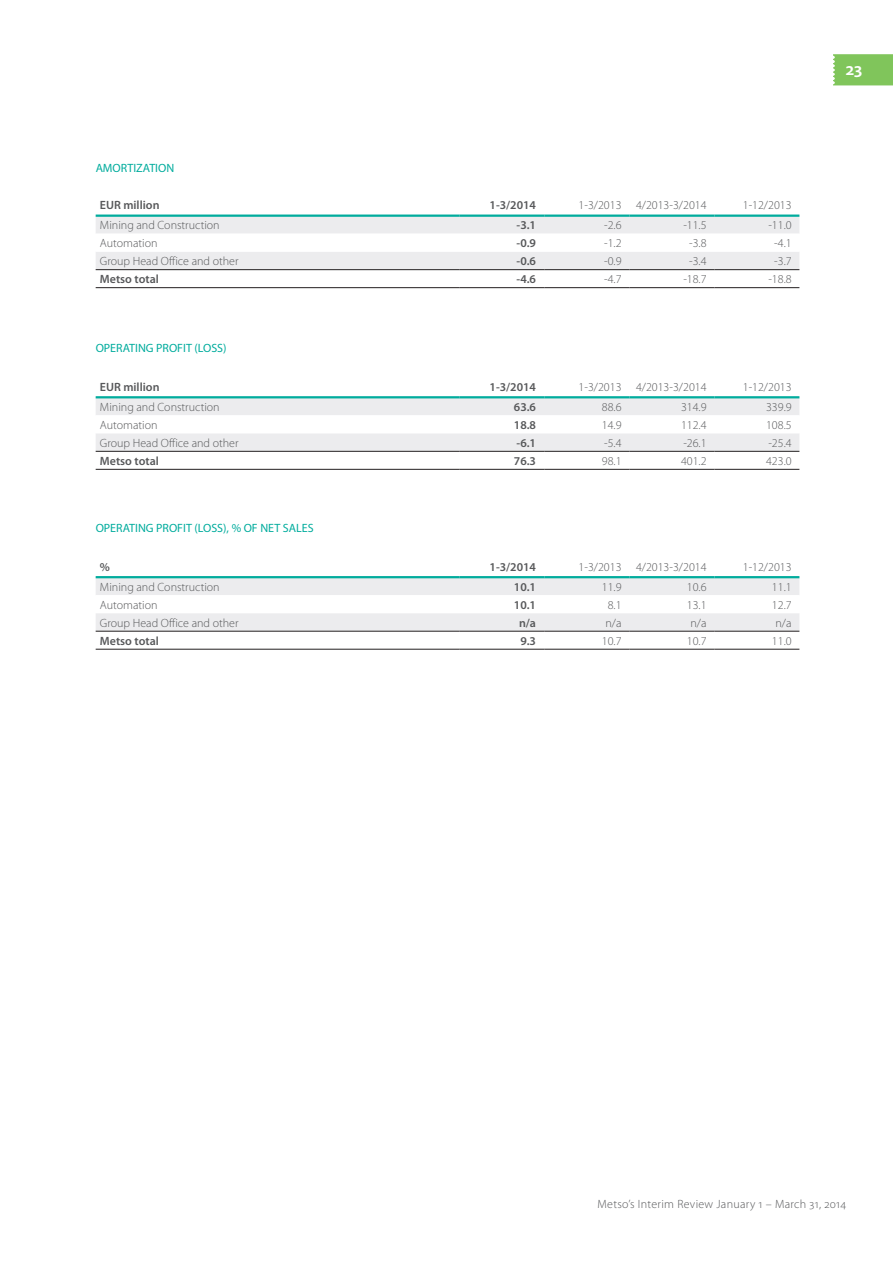
<style>
.page{position:relative;width:893px;height:1263px;background:#fff}
.page>*{position:absolute;margin:0;border:0;box-sizing:border-box;transform-origin:0 0}
.t1{font:600 18px "Myriad Pro";color:#fff}
.FS_table_right_2011{font:300 12px "Myriad Pro";letter-spacing:.005em;color:#57585a}
.FS_table_left_2011{font:300 12px "Myriad Pro";color:#57585a}
.FS_table_right_semib{font:600 12px "Myriad Pro";color:#57585a}
.Small_table_heading{font:12px "Myriad Pro";color:#00ac9d}
.FS_table_left_semibo{font:600 12px "Myriad Pro";color:#57585a}
.FS_table_left_2011-2{font:300 12px "Myriad Pro";letter-spacing:.025em;color:#57585a}
</style>
<div class="page">
<svg style="left:96px;top:398px;width:703px;height:71px"></svg>
<hr style="left:96px;top:396px;width:363px;height:2px;background:#00ac9d">
<hr style="left:459px;top:396px;width:85px;height:2px;background:#00ac9d">
<hr style="left:544px;top:396px;width:85px;height:2px;background:#00ac9d">
<hr style="left:629px;top:396px;width:85px;height:2px;background:#00ac9d">
<hr style="left:714px;top:396px;width:85px;height:2px;background:#00ac9d">
<hr style="left:96px;top:451px;width:363px;height:1px;background:#231f20">
<hr style="left:459px;top:451px;width:85px;height:1px;background:#231f20">
<hr style="left:544px;top:451px;width:85px;height:1px;background:#231f20">
<hr style="left:629px;top:451px;width:85px;height:1px;background:#231f20">
<hr style="left:714px;top:451px;width:85px;height:1px;background:#231f20">
<hr style="left:96px;top:469px;width:363px;height:1px;background:#231f20">
<hr style="left:459px;top:469px;width:85px;height:1px;background:#231f20">
<hr style="left:544px;top:469px;width:85px;height:1px;background:#231f20">
<hr style="left:629px;top:469px;width:85px;height:1px;background:#231f20">
<hr style="left:714px;top:469px;width:85px;height:1px;background:#231f20">
<svg style="left:96px;top:578px;width:703px;height:71px"></svg>
<hr style="left:96px;top:576px;width:363px;height:2px;background:#00ac9d">
<hr style="left:459px;top:576px;width:85px;height:2px;background:#00ac9d">
<hr style="left:544px;top:576px;width:85px;height:2px;background:#00ac9d">
<hr style="left:629px;top:576px;width:85px;height:2px;background:#00ac9d">
<hr style="left:714px;top:576px;width:85px;height:2px;background:#00ac9d">
<hr style="left:96px;top:631px;width:363px;height:1px;background:#231f20">
<hr style="left:459px;top:631px;width:85px;height:1px;background:#231f20">
<hr style="left:544px;top:631px;width:85px;height:1px;background:#231f20">
<hr style="left:629px;top:631px;width:85px;height:1px;background:#231f20">
<hr style="left:714px;top:631px;width:85px;height:1px;background:#231f20">
<hr style="left:96px;top:649px;width:363px;height:1px;background:#231f20">
<hr style="left:459px;top:649px;width:85px;height:1px;background:#231f20">
<hr style="left:544px;top:649px;width:85px;height:1px;background:#231f20">
<hr style="left:629px;top:649px;width:85px;height:1px;background:#231f20">
<hr style="left:714px;top:649px;width:85px;height:1px;background:#231f20">
<svg style="left:96px;top:217px;width:703px;height:54px"></svg>
<hr style="left:96px;top:215px;width:363px;height:2px;background:#00ac9d">
<hr style="left:459px;top:215px;width:85px;height:2px;background:#00ac9d">
<hr style="left:544px;top:215px;width:85px;height:2px;background:#00ac9d">
<hr style="left:629px;top:215px;width:85px;height:2px;background:#00ac9d">
<hr style="left:714px;top:215px;width:85px;height:2px;background:#00ac9d">
<hr style="left:96px;top:269px;width:363px;height:1px;background:#231f20">
<hr style="left:459px;top:269px;width:85px;height:1px;background:#231f20">
<hr style="left:544px;top:269px;width:85px;height:1px;background:#231f20">
<hr style="left:629px;top:269px;width:85px;height:1px;background:#231f20">
<hr style="left:714px;top:269px;width:85px;height:1px;background:#231f20">
<hr style="left:96px;top:287px;width:363px;height:1px;background:#231f20">
<hr style="left:459px;top:287px;width:85px;height:1px;background:#231f20">
<hr style="left:544px;top:287px;width:85px;height:1px;background:#231f20">
<hr style="left:629px;top:287px;width:85px;height:1px;background:#231f20">
<hr style="left:714px;top:287px;width:85px;height:1px;background:#231f20">
<div style="left:833px;top:54px;width:60px;height:31px;background:#80c55b"></div>
<p class="Small_table_heading" style="left:96px;top:162px;width:80px">AMORTIZATION</p>
<p class="FS_table_left_semibo" style="left:100px;top:199px;width:61px">EUR million</p>
<p class="FS_table_right_semib" style="left:490px;top:199px;width:48px">1-3/2014</p>
<p class="FS_table_right_2011" style="left:579px;top:199px;width:44px">1-3/2013</p>
<p class="FS_table_right_2011" style="left:636px;top:199px;width:72px">4/2013-3/2014</p>
<p class="FS_table_right_2011" style="left:743px;top:199px;width:50px">1-12/2013</p>
<p class="FS_table_left_2011" style="left:100px;top:219px;width:121px">Mining and Construction</p>
<p class="FS_table_right_semib" style="left:517px;top:219px;width:21px">-3.1</p>
<p class="FS_table_right_2011" style="left:604px;top:219px;width:19px">-2.6</p>
<p class="FS_table_right_2011" style="left:683px;top:219px;width:25px">-11.5</p>
<p class="FS_table_right_2011" style="left:768px;top:219px;width:25px">-11.0</p>
<p class="FS_table_left_2011" style="left:100px;top:237px;width:59px">Automation</p>
<p class="FS_table_right_semib" style="left:517px;top:237px;width:21px">-0.9</p>
<p class="FS_table_right_2011" style="left:604px;top:237px;width:19px">-1.2</p>
<p class="FS_table_right_2011" style="left:689px;top:237px;width:19px">-3.8</p>
<p class="FS_table_right_2011" style="left:774px;top:237px;width:19px">-4.1</p>
<p class="FS_table_left_2011" style="left:100px;top:255px;width:140px">Group Head Office and other</p>
<p class="FS_table_right_semib" style="left:517px;top:255px;width:21px">-0.6</p>
<p class="FS_table_right_2011" style="left:604px;top:255px;width:19px">-0.9</p>
<p class="FS_table_right_2011" style="left:689px;top:255px;width:19px">-3.4</p>
<p class="FS_table_right_2011" style="left:774px;top:255px;width:19px">-3.7</p>
<p class="FS_table_left_semibo" style="left:100px;top:272px;width:60px">Metso total</p>
<p class="FS_table_right_semib" style="left:517px;top:272px;width:21px">-4.6</p>
<p class="FS_table_right_2011" style="left:604px;top:273px;width:19px">-4.7</p>
<p class="FS_table_right_2011" style="left:683px;top:273px;width:25px">-18.7</p>
<p class="FS_table_right_2011" style="left:768px;top:273px;width:25px">-18.8</p>
<p class="Small_table_heading" style="left:96px;top:342px;width:132px">OPERATING PROFIT (LOSS)</p>
<p class="FS_table_left_semibo" style="left:100px;top:380px;width:61px">EUR million</p>
<p class="FS_table_right_semib" style="left:490px;top:380px;width:48px">1-3/2014</p>
<p class="FS_table_right_2011" style="left:579px;top:380px;width:44px">1-3/2013</p>
<p class="FS_table_right_2011" style="left:636px;top:380px;width:72px">4/2013-3/2014</p>
<p class="FS_table_right_2011" style="left:743px;top:380px;width:50px">1-12/2013</p>
<p class="FS_table_left_2011" style="left:100px;top:400px;width:121px">Mining and Construction</p>
<p class="FS_table_right_semib" style="left:514px;top:400px;width:24px">63.6</p>
<p class="FS_table_right_2011" style="left:602px;top:400px;width:21px">88.6</p>
<p class="FS_table_right_2011" style="left:681px;top:400px;width:27px">314.9</p>
<p class="FS_table_right_2011" style="left:766px;top:400px;width:27px">339.9</p>
<p class="FS_table_left_2011" style="left:100px;top:418px;width:59px">Automation</p>
<p class="FS_table_right_semib" style="left:514px;top:418px;width:24px">18.8</p>
<p class="FS_table_right_2011" style="left:602px;top:418px;width:21px">14.9</p>
<p class="FS_table_right_2011" style="left:681px;top:418px;width:27px">112.4</p>
<p class="FS_table_right_2011" style="left:766px;top:418px;width:27px">108.5</p>
<p class="FS_table_left_2011" style="left:100px;top:436px;width:140px">Group Head Office and other</p>
<p class="FS_table_right_semib" style="left:517px;top:436px;width:21px">-6.1</p>
<p class="FS_table_right_2011" style="left:604px;top:436px;width:19px">-5.4</p>
<p class="FS_table_right_2011" style="left:683px;top:436px;width:25px">-26.1</p>
<p class="FS_table_right_2011" style="left:768px;top:436px;width:25px">-25.4</p>
<p class="FS_table_left_semibo" style="left:100px;top:454px;width:60px">Metso total</p>
<p class="FS_table_right_semib" style="left:514px;top:454px;width:24px">76.3</p>
<p class="FS_table_right_2011" style="left:602px;top:454px;width:21px">98.1</p>
<p class="FS_table_right_2011" style="left:681px;top:454px;width:27px">401.2</p>
<p class="FS_table_right_2011" style="left:766px;top:454px;width:27px">423.0</p>
<p class="Small_table_heading" style="left:96px;top:522px;width:219px">OPERATING PROFIT (LOSS), % OF NET SALES</p>
<p class="FS_table_left_semibo" style="left:100px;top:560px;width:12px">%</p>
<p class="FS_table_right_semib" style="left:490px;top:560px;width:48px">1-3/2014</p>
<p class="FS_table_right_2011" style="left:579px;top:560px;width:44px">1-3/2013</p>
<p class="FS_table_right_2011" style="left:636px;top:560px;width:72px">4/2013-3/2014</p>
<p class="FS_table_right_2011" style="left:743px;top:560px;width:50px">1-12/2013</p>
<p class="FS_table_left_2011" style="left:100px;top:580px;width:121px">Mining and Construction</p>
<p class="FS_table_right_semib" style="left:514px;top:580px;width:24px">10.1</p>
<p class="FS_table_right_2011" style="left:602px;top:580px;width:21px">11.9</p>
<p class="FS_table_right_2011" style="left:687px;top:580px;width:21px">10.6</p>
<p class="FS_table_right_2011" style="left:772px;top:580px;width:21px">11.1</p>
<p class="FS_table_left_2011" style="left:100px;top:598px;width:59px">Automation</p>
<p class="FS_table_right_semib" style="left:514px;top:598px;width:24px">10.1</p>
<p class="FS_table_right_2011" style="left:608px;top:598px;width:15px">8.1</p>
<p class="FS_table_right_2011" style="left:687px;top:598px;width:21px">13.1</p>
<p class="FS_table_right_2011" style="left:772px;top:598px;width:21px">12.7</p>
<p class="FS_table_left_2011" style="left:100px;top:616px;width:140px">Group Head Office and other</p>
<p class="FS_table_right_semib" style="left:519px;top:616px;width:19px">n/a</p>
<p class="FS_table_right_2011" style="left:605px;top:616px;width:18px">n/a</p>
<p class="FS_table_right_2011" style="left:690px;top:616px;width:18px">n/a</p>
<p class="FS_table_right_2011" style="left:775px;top:616px;width:18px">n/a</p>
<p class="FS_table_left_semibo" style="left:100px;top:634px;width:60px">Metso total</p>
<p class="FS_table_right_semib" style="left:520px;top:634px;width:17px">9.3</p>
<p class="FS_table_right_2011" style="left:602px;top:634px;width:21px">10.7</p>
<p class="FS_table_right_2011" style="left:687px;top:634px;width:21px">10.7</p>
<p class="FS_table_right_2011" style="left:772px;top:634px;width:21px">11.0</p>
<h1 class="t1" style="left:846px;top:59px;width:18px">23</h1>
<p class="FS_table_left_2011-2" style="left:597px;top:1197px;width:250px">Metso’s Interim Review January 1 – March 31, 2014</p>
</div>
